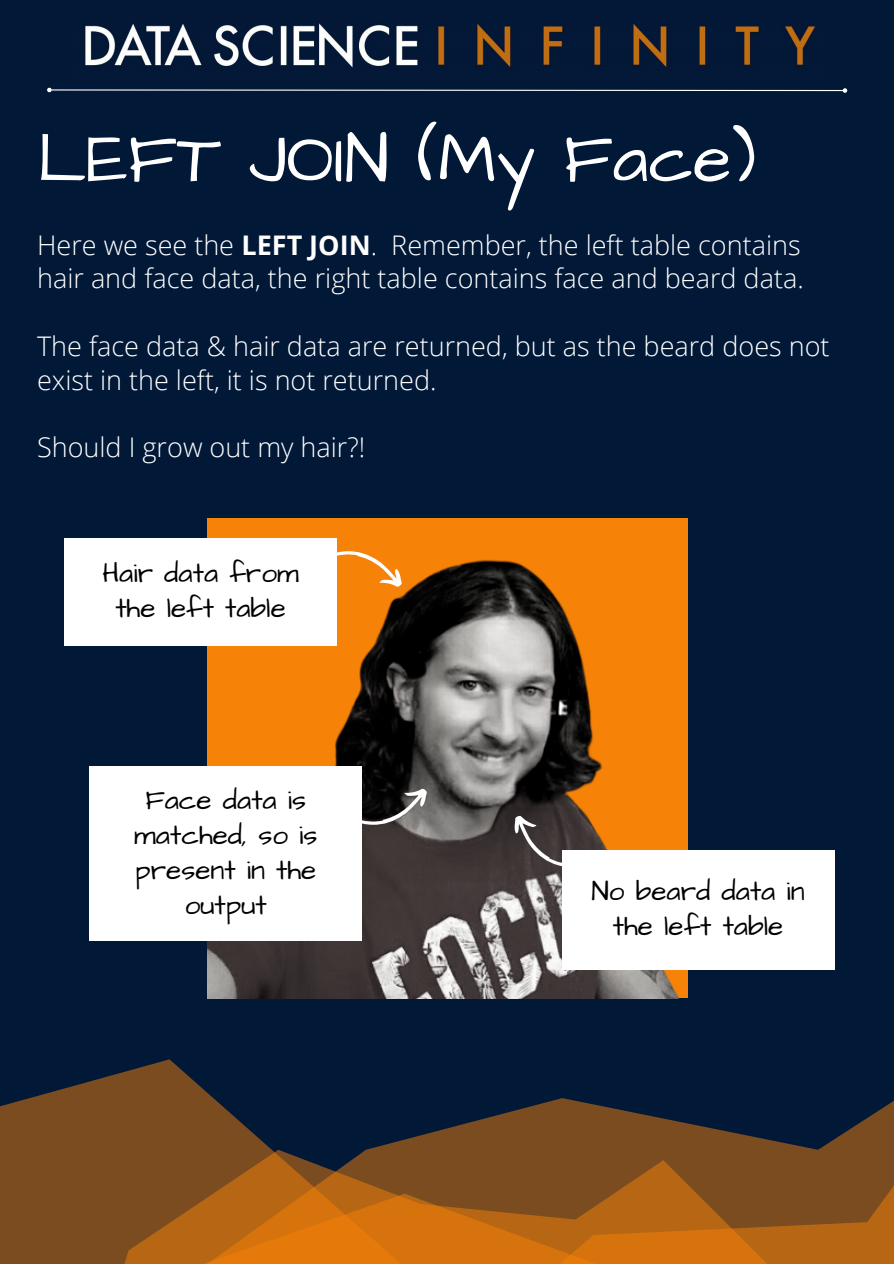
<style>
.page{position:relative;width:894px;height:1264px;background:#fff}
.page>*{position:absolute;margin:0;border:0;box-sizing:border-box;transform-origin:0 0}
.t1{font:70.65px "Architects Daughter";color:#fff}
.t2{font:27.9px/35px "Architects Daughter";color:#000;text-align:center}
.t3{font:300 27px/33.8px "Open Sans";color:#fff}
.s1{font-weight:700}
</style>
<div class="page">
<div style="left:0;top:0;width:893px;height:1263px;background:#011837"></div>
<svg style="left:0;top:1059px;width:224px;height:134px;fill:#7a4c1f"></svg>
<svg style="left:224px;top:1098px;width:669px;height:165px;fill:#7a4c1f"></svg>
<svg style="left:0;top:1193px;width:779px;height:70px;background:#b16314"></svg>
<svg style="left:47px;top:87px;width:800px;height:6px"></svg>
<img style="left:85px;top:23px;width:730px;height:45px">
<img style="left:207px;top:518px;width:480px;height:480px">
<div style="left:64px;top:539px;width:273px;height:107px;background:#fff"></div>
<svg style="left:337px;top:539px;width:70px;height:53px;background:#f68e1f"></svg>
<div style="left:561px;top:850px;width:273px;height:119px;background:#fff"></div>
<svg style="left:505px;top:810px;width:79px;height:71px;background:#635c5c"></svg>
<div style="left:89px;top:766px;width:273px;height:174px;background:#fff"></div>
<svg style="left:362px;top:783px;width:71px;height:54px;background:#4f4c4b"></svg>
<h1 class="t1" style="left:37px;top:112px;width:720px">LEFT JOIN (My Face)</h1>
<p class="t3" style="left:37px;top:227px;width:767px">Here we see the <span class="s1">LEFT JOIN</span>. Remember, the left table contains hair and face data, the right table contains face and beard data.</p>
<p class="t3" style="left:37px;top:328px;width:793px">The face data &amp; hair data are returned, but as the beard does not exist in the left, it is not returned.</p>
<p class="t3" style="left:37px;top:430px;width:329px">Should I grow out my hair?!</p>
<p class="t2" style="left:102px;top:556px;width:198px">Hair data from the left table</p>
<p class="t2" style="left:134px;top:783px;width:185px">Face data is matched, so is present in the output</p>
<p class="t2" style="left:591px;top:874px;width:215px">No beard data in the left table</p>
</div>
